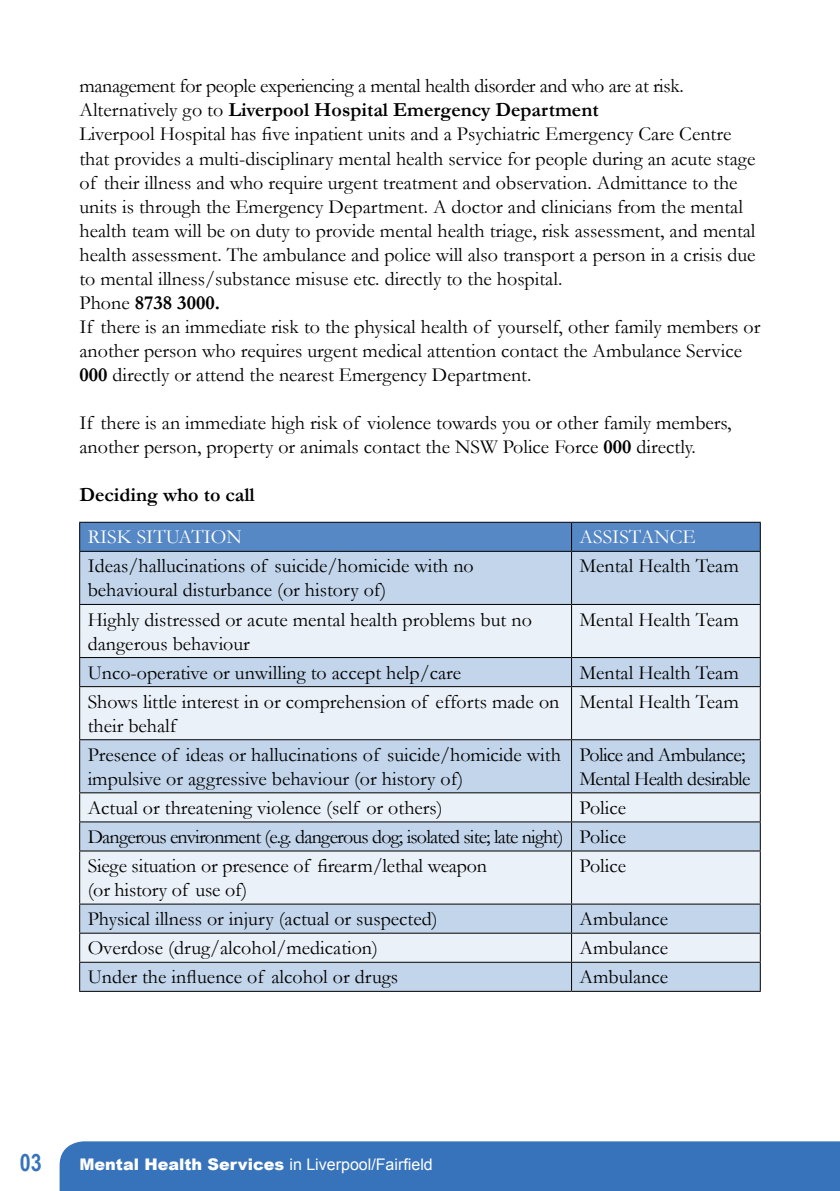
<style>
.page{position:relative;width:840px;height:1191px;background:#fff}
.page>*{position:absolute;margin:0;border:0;box-sizing:border-box;transform-origin:0 0}
.t1{font:700 24px "Arial Narrow";color:#3773bb}
.t2{font:20px/24px "Garamond";color:#000}
.t3{font:20px/24px "Garamond";letter-spacing:-.03em;color:#000}
.t4{font:20px "Garamond";color:#fff}
.t5{font:700 20px "Garamond";color:#000}
.t6{font:16px "Arial";color:#fff}
.s1{font-weight:700}
.s2{font-weight:900}
</style>
<div class="page">
<div style="left:60px;top:1141px;width:779px;height:50px;background:#3773bb"></div>
<div style="left:80px;top:552px;width:679px;height:438px;background:#c3d5eb"></div>
<svg style="left:80px;top:605px;width:679px;height:356px;background:#d8e3f0"></svg>
<svg style="left:79px;top:522px;width:681px;height:29px;background:#5283be"></svg>
<hr style="left:79px;top:551px;width:492px;height:1px;background:#000">
<hr style="left:79px;top:552px;width:1px;height:52px;background:#000">
<hr style="left:571px;top:551px;width:189px;height:1px;background:#000">
<hr style="left:570px;top:552px;width:1px;height:52px;background:#000">
<hr style="left:759px;top:552px;width:1px;height:52px;background:#000">
<hr style="left:79px;top:604px;width:492px;height:1px;background:#000">
<hr style="left:79px;top:605px;width:1px;height:52px;background:#000">
<hr style="left:571px;top:604px;width:189px;height:1px;background:#000">
<hr style="left:570px;top:605px;width:1px;height:52px;background:#000">
<hr style="left:759px;top:605px;width:1px;height:52px;background:#000">
<hr style="left:79px;top:657px;width:492px;height:1px;background:#000">
<svg style="left:79px;top:658px;width:1px;height:28px"></svg>
<hr style="left:571px;top:657px;width:189px;height:1px;background:#000">
<svg style="left:570px;top:658px;width:1px;height:28px"></svg>
<svg style="left:759px;top:658px;width:1px;height:28px"></svg>
<hr style="left:79px;top:686px;width:492px;height:1px;background:#000">
<hr style="left:79px;top:687px;width:1px;height:52px;background:#000">
<hr style="left:571px;top:686px;width:189px;height:1px;background:#000">
<hr style="left:570px;top:687px;width:1px;height:52px;background:#000">
<hr style="left:759px;top:687px;width:1px;height:52px;background:#000">
<hr style="left:79px;top:739px;width:492px;height:1px;background:#000">
<hr style="left:79px;top:740px;width:1px;height:52px;background:#000">
<hr style="left:571px;top:739px;width:189px;height:1px;background:#000">
<hr style="left:570px;top:740px;width:1px;height:52px;background:#000">
<hr style="left:759px;top:740px;width:1px;height:52px;background:#000">
<hr style="left:79px;top:792px;width:492px;height:1px;background:#000">
<hr style="left:571px;top:792px;width:189px;height:1px;background:#000">
<hr style="left:79px;top:821px;width:492px;height:1px;background:#000">
<svg style="left:79px;top:793px;width:1px;height:57px"></svg>
<hr style="left:571px;top:821px;width:189px;height:1px;background:#000">
<svg style="left:570px;top:793px;width:1px;height:57px"></svg>
<svg style="left:759px;top:793px;width:1px;height:57px"></svg>
<hr style="left:79px;top:850px;width:492px;height:1px;background:#000">
<hr style="left:79px;top:851px;width:1px;height:52px;background:#000">
<hr style="left:571px;top:850px;width:189px;height:1px;background:#000">
<hr style="left:570px;top:851px;width:1px;height:52px;background:#000">
<hr style="left:759px;top:851px;width:1px;height:52px;background:#000">
<hr style="left:79px;top:903px;width:492px;height:1px;background:#000">
<hr style="left:571px;top:903px;width:189px;height:1px;background:#000">
<hr style="left:79px;top:932px;width:492px;height:1px;background:#000">
<hr style="left:571px;top:932px;width:189px;height:1px;background:#000">
<hr style="left:79px;top:961px;width:492px;height:1px;background:#000">
<svg style="left:79px;top:904px;width:1px;height:86px"></svg>
<hr style="left:571px;top:961px;width:189px;height:1px;background:#000">
<svg style="left:570px;top:904px;width:1px;height:86px"></svg>
<svg style="left:759px;top:904px;width:1px;height:86px"></svg>
<hr style="left:79px;top:990px;width:492px;height:1px;background:#000">
<hr style="left:571px;top:990px;width:189px;height:1px;background:#000">
<p class="t2" style="left:79px;top:74px;width:682px">management for people experiencing a mental health disorder and who are at risk.<br>Alternatively go to <span class="s1">Liverpool Hospital Emergency Department<br></span>Liverpool Hospital has five inpatient units and a Psychiatric Emergency Care Centre that provides a multi-disciplinary mental health service for people during an acute stage of their illness and who require urgent treatment and observation. Admittance to the units is through the Emergency Department. A doctor and clinicians from the mental health team will be on duty to provide mental health triage, risk assessment, and mental health assessment. The ambulance and police will also transport a person in a crisis due to mental illness/substance misuse etc. directly to the hospital.<br>Phone <span class="s1">8738 3000.<br></span>If there is an immediate risk to the physical health of yourself, other family members or another person who requires urgent medical attention contact the Ambulance Service <span class="s1">000</span> directly or attend the nearest Emergency Department.</p>
<p class="t2" style="left:79px;top:410px;width:653px">If there is an immediate high risk of violence towards you or other family members, another person, property or animals contact the NSW Police Force <span class="s1">000</span> directly.</p>
<p class="t5" style="left:79px;top:482px;width:177px">Deciding who to call</p>
<p class="t4" style="left:88px;top:525px;width:156px">RISK SITUATION</p>
<p class="t4" style="left:579px;top:525px;width:117px">ASSISTANCE</p>
<p class="t2" style="left:88px;top:554px;width:387px">Ideas/hallucinations of suicide/homicide with no behavioural disturbance (or history of)</p>
<p class="t2" style="left:579px;top:554px;width:161px">Mental Health Team</p>
<p class="t2" style="left:88px;top:607px;width:445px">Highly distressed or acute mental health problems but no dangerous behaviour</p>
<p class="t2" style="left:579px;top:607px;width:161px">Mental Health Team</p>
<p class="t2" style="left:88px;top:660px;width:375px">Unco-operative or unwilling to accept help/care</p>
<p class="t2" style="left:579px;top:660px;width:161px">Mental Health Team</p>
<p class="t2" style="left:88px;top:689px;width:473px">Shows little interest in or comprehension of efforts made on their behalf</p>
<p class="t2" style="left:579px;top:689px;width:161px">Mental Health Team</p>
<p class="t2" style="left:88px;top:742px;width:474px">Presence of ideas or hallucinations of suicide/homicide with impulsive or aggressive behaviour (or history of)</p>
<p class="t3" style="left:579px;top:742px;width:172px">Police and Ambulance;<br>Mental Health desirable</p>
<p class="t2" style="left:88px;top:795px;width:356px">Actual or threatening violence (self or others)</p>
<p class="t2" style="left:88px;top:793px;width:539px;line-height:29px;text-align:justify;text-indent:491px">Police Dangerous environment (e.g. dangerous dog; isolated site; late night) Police Siege situation or presence of firearm/lethal weapon</p>
<p class="t2" style="left:88px;top:877px;width:161px">(or history of use of)</p>
<p class="t2" style="left:579px;top:853px;width:48px">Police</p>
<p class="t2" style="left:88px;top:906px;width:351px">Physical illness or injury (actual or suspected)</p>
<p class="t2" style="left:579px;top:906px;width:90px">Ambulance</p>
<p class="t2" style="left:88px;top:935px;width:292px">Overdose (drug/alcohol/medication)</p>
<p class="t2" style="left:579px;top:935px;width:90px">Ambulance</p>
<p class="t2" style="left:88px;top:965px;width:312px">Under the influence of alcohol or drugs</p>
<p class="t2" style="left:579px;top:965px;width:90px">Ambulance</p>
<p class="t1" style="left:20px;top:1144px;width:23px">03</p>
<p class="t6" style="left:79px;top:1154px;width:354px"><span class="s2">Mental Health Services</span> in Liverpool/Fairfield</p>
</div>
